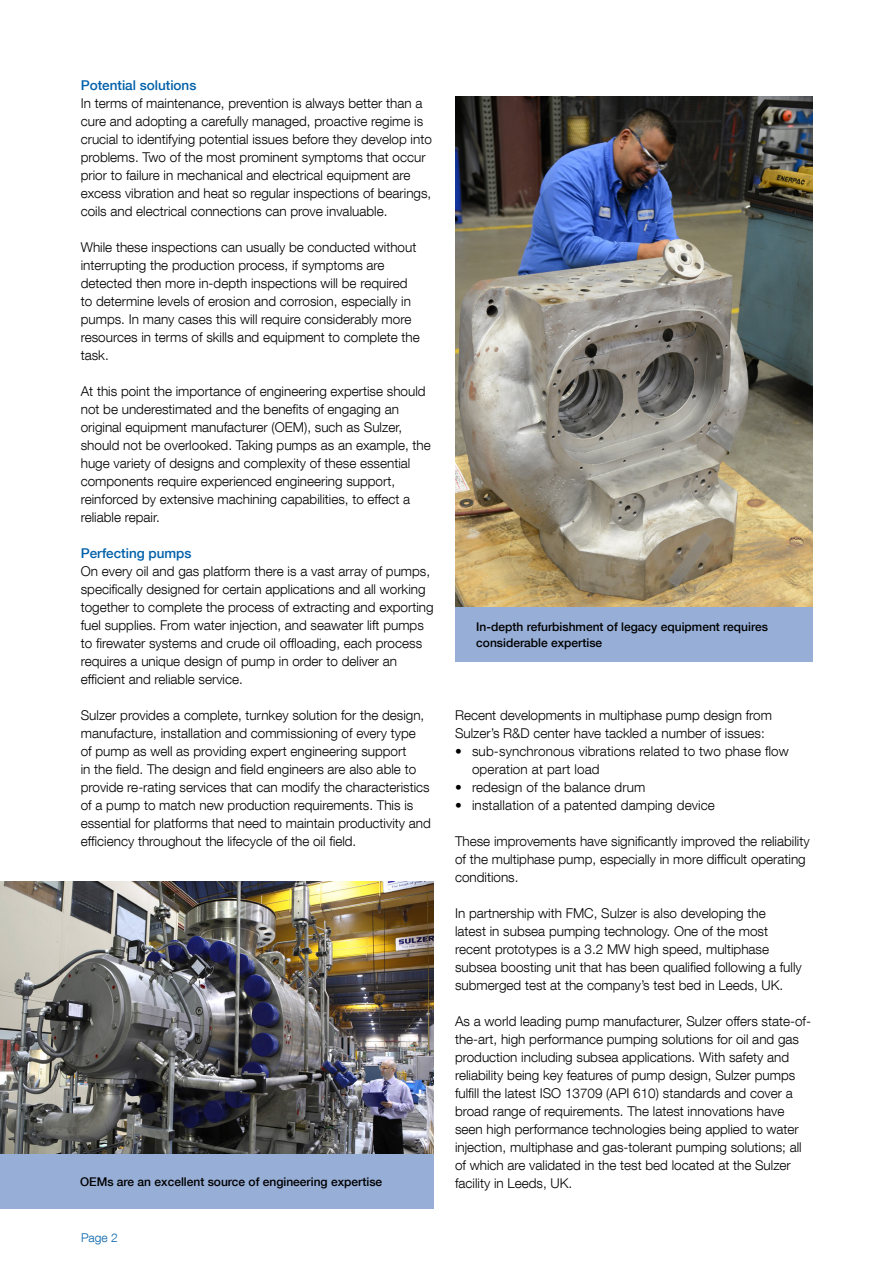
<style>
.page{position:relative;width:893px;height:1263px;background:#fff}
.page>*{position:absolute;margin:0;border:0;box-sizing:border-box;transform-origin:0 0}
.Paragraph_text{font:300 13.5px/18px "Helvetica Neue LT Com";color:#000}
.Subheading_2{font:500 13.5px "Helvetica Neue LT Com";color:#0060a9}
.t1{font:500 12px/16.5px "Helvetica Neue LT Com";color:#000}
.t2{font:300 12px "Helvetica Neue LT Com";color:#0060a9}
</style>
<div class="page">
<img style="left:455px;top:96px;width:357px;height:512px">
<img style="left:0;top:881px;width:433px;height:273px">
<div style="left:455px;top:608px;width:357px;height:54px;background:#97aed7"></div>
<div style="left:0;top:1154px;width:434px;height:54px;background:#97aed7"></div>
<p class="Subheading_2" style="left:81px;top:77px;width:117px">Potential solutions</p>
<p class="Paragraph_text" style="left:81px;top:94px;width:353px">In terms of maintenance, prevention is always better than a cure and adopting a carefully managed, proactive regime is crucial to identifying potential issues before they develop into problems. Two of the most prominent symptoms that occur prior to failure in mechanical and electrical equipment are excess vibration and heat so regular inspections of bearings, coils and electrical connections can prove invaluable.</p>
<p class="Paragraph_text" style="left:81px;top:238px;width:341px">While these inspections can usually be conducted without interrupting the production process, if symptoms are detected then more in-depth inspections will be required to determine levels of erosion and corrosion, especially in pumps. In many cases this will require considerably more resources in terms of skills and equipment to complete the task.</p>
<p class="Paragraph_text" style="left:81px;top:382px;width:352px">At this point the importance of engineering expertise should not be underestimated and the benefits of engaging an original equipment manufacturer (OEM), such as Sulzer, should not be overlooked. Taking pumps as an example, the huge variety of designs and complexity of these essential components require experienced engineering support, reinforced by extensive machining capabilities, to effect a reliable repair.</p>
<p class="Subheading_2" style="left:81px;top:545px;width:112px">Perfecting pumps</p>
<p class="Paragraph_text" style="left:81px;top:562px;width:354px">On every oil and gas platform there is a vast array of pumps, specifically designed for certain applications and all working together to complete the process of extracting and exporting fuel supplies. From water injection, and seawater lift pumps to firewater systems and crude oil offloading, each process requires a unique design of pump in order to deliver an efficient and reliable service.</p>
<p class="Paragraph_text" style="left:81px;top:706px;width:352px">Sulzer provides a complete, turnkey solution for the design, manufacture, installation and commissioning of every type<br>of pump as well as providing expert engineering support<br>in the field. The design and field engineers are also able to provide re-rating services that can modify the characteristics of a pump to match new production requirements. This is essential for platforms that need to maintain productivity and efficiency throughout the lifecycle of the oil field.</p>
<p class="t1" style="left:80px;top:1173px;width:304px">OEMs are an excellent source of engineering expertise</p>
<p class="t2" style="left:81px;top:1231px;width:38px">Page 2</p>
<p class="t1" style="left:476px;top:618px;width:293px">In-depth refurbishment of legacy equipment requires considerable expertise</p>
<p class="Paragraph_text" style="left:455px;top:706px;width:319px">Recent developments in multiphase pump design from<br>Sulzer’s R&amp;D center have tackled a number of issues:</p>
<p class="Paragraph_text" style="left:472px;top:742px;width:318px;text-indent:-17px">• sub-synchronous vibrations related to two phase flow operation at part load</p>
<p class="Paragraph_text" style="left:455px;top:778px;width:192px">• redesign of the balance drum</p>
<p class="Paragraph_text" style="left:455px;top:796px;width:261px">• installation of a patented damping device</p>
<p class="Paragraph_text" style="left:455px;top:832px;width:356px">These improvements have significantly improved the reliability of the multiphase pump, especially in more difficult operating conditions.</p>
<p class="Paragraph_text" style="left:455px;top:904px;width:348px">In partnership with FMC, Sulzer is also developing the<br>latest in subsea pumping technology. One of the most recent prototypes is a 3.2 MW high speed, multiphase subsea boosting unit that has been qualified following a fully submerged test at the company’s test bed in Leeds, UK.</p>
<p class="Paragraph_text" style="left:455px;top:1012px;width:358px">As a world leading pump manufacturer, Sulzer offers state-of&shy;the-art, high performance pumping solutions for oil and gas production including subsea applications. With safety and reliability being key features of pump design, Sulzer pumps fulfill the latest ISO 13709 (API 610) standards and cover a broad range of requirements. The latest innovations have seen high performance technologies being applied to water injection, multiphase and gas-tolerant pumping solutions; all of which are validated in the test bed located at the Sulzer facility in Leeds, UK.</p>
</div>
